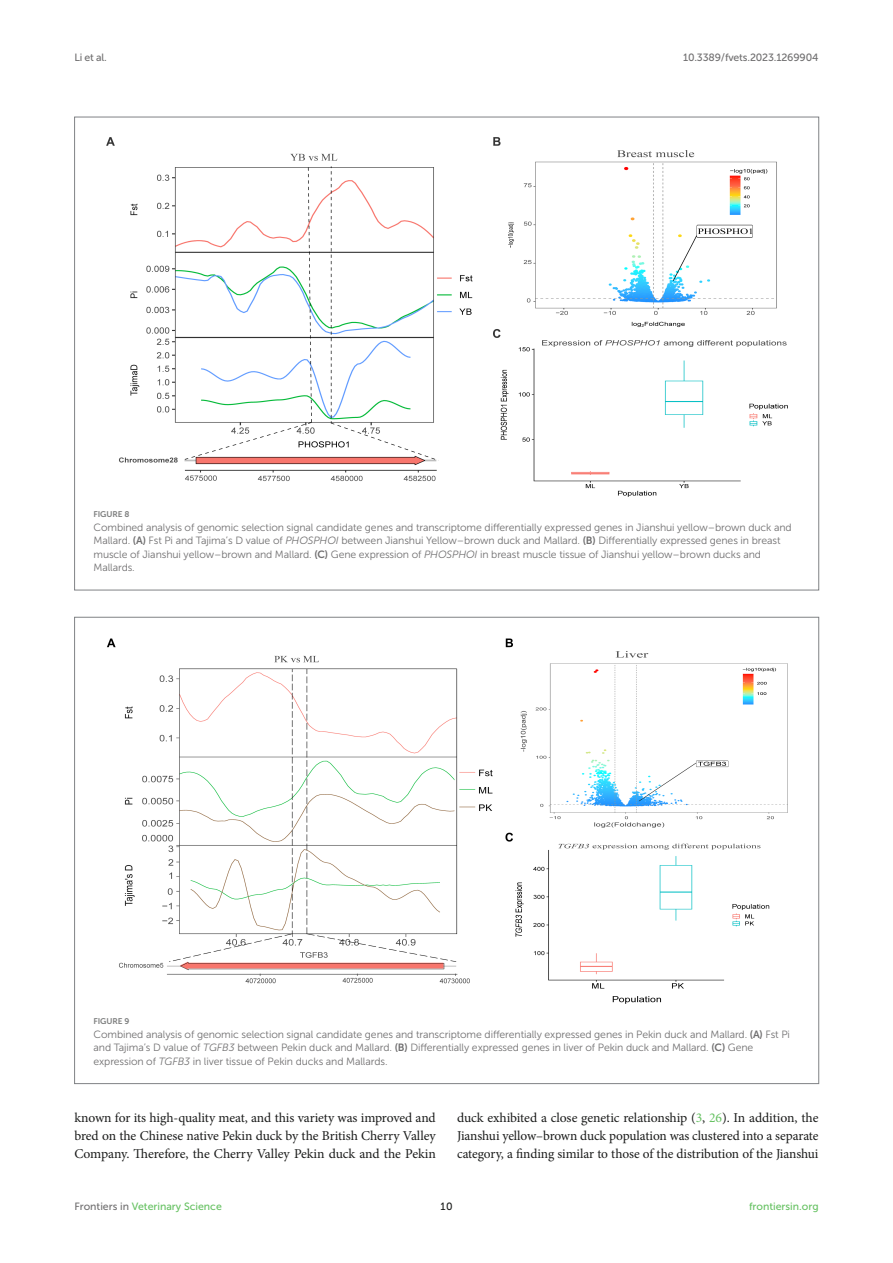
<style>
.page{position:relative;width:893px;height:1263px;background:#fff}
.page>*{position:absolute;margin:0;border:0;box-sizing:border-box;transform-origin:0 0}
.TEXT_FLUSH{font:13.5px/18px "Minion Pro";letter-spacing:-.005em;color:#1b1c1b;text-align:justify}
.FIG_LEG{font:10.5px/13.5px "Museo Sans 300";letter-spacing:-.01em;color:#706f70}
.t1{font:10.5px "Museo Sans 500";color:#65c161}
.t2{font:10.5px "Museo Sans 500";letter-spacing:-.015em;color:#706f70}
.t3{font:10.5px "Museo Sans 500";color:#1b1c1b}
.FIG_HD{font:8.25px "Museo Sans 700";letter-spacing:-.01em;color:#7e7f7f}
.s1{font-family:"Museo Sans 700"}
.s2{font-style:italic}
.s3{color:#65c161}
.s4{color:#706f70}
</style>
<div class="page">
<img style="left:106px;top:137px;width:682px;height:360px">
<img style="left:107px;top:638px;width:681px;height:366px">
<p class="t2" style="left:74px;top:51px;width:34px">Li et al.</p>
<p class="t2" style="left:683px;top:51px;width:137px">10.3389/fvets.2023.1269904</p>
<p class="FIG_HD" style="left:94px;top:510px;width:37px">FIGURE 8</p>
<p class="FIG_LEG" style="left:94px;top:520px;width:700px">Combined analysis of genomic selection signal candidate genes and transcriptome differentially expressed genes in Jianshui yellow–brown duck and Mallard. <span class="s1">(A)</span> Fst Pi and Tajima’s D value of <span class="s2">PHOSPHOI</span> between Jianshui Yellow–brown duck and Mallard. <span class="s1">(B)</span> Differentially expressed genes in breast muscle of Jianshui yellow–brown and Mallard. <span class="s1">(C)</span> Gene expression of <span class="s2">PHOSPHOI</span> in breast muscle tissue of Jianshui yellow–brown ducks and Mallards.</p>
<p class="FIG_HD" style="left:94px;top:1017px;width:37px">FIGURE 9</p>
<p class="FIG_LEG" style="left:94px;top:1027px;width:698px">Combined analysis of genomic selection signal candidate genes and transcriptome differentially expressed genes in Pekin duck and Mallard. <span class="s1">(A)</span> Fst Pi and Tajima’s D value of <span class="s2">TGFB3</span> between Pekin duck and Mallard. <span class="s1">(B)</span> Differentially expressed genes in liver of Pekin duck and Mallard. <span class="s1">(C)</span> Gene expression of <span class="s2">TGFB3</span> in liver tissue of Pekin ducks and Mallards.</p>
<p class="TEXT_FLUSH" style="left:74px;top:1109px;width:363px">known for its high-quality meat, and this variety was improved and bred on the Chinese native Pekin duck by the British Cherry Valley Company. Therefore, the Cherry Valley Pekin duck and the Pekin</p>
<p class="TEXT_FLUSH" style="left:457px;top:1109px;width:363px">duck exhibited a close genetic relationship (<span class="s3">3</span>, <span class="s3">26</span>). In addition, the Jianshui yellow–brown duck population was clustered into a separate category, a finding similar to those of the distribution of the Jianshui</p>
<p class="t1" style="left:74px;top:1200px;width:149px"><span class="s4">Frontiers in</span> Veterinary Science</p>
<p class="t3" style="left:440px;top:1200px;width:14px">10</p>
<p class="t1" style="left:749px;top:1200px;width:71px">frontiersin.org</p>
</div>
